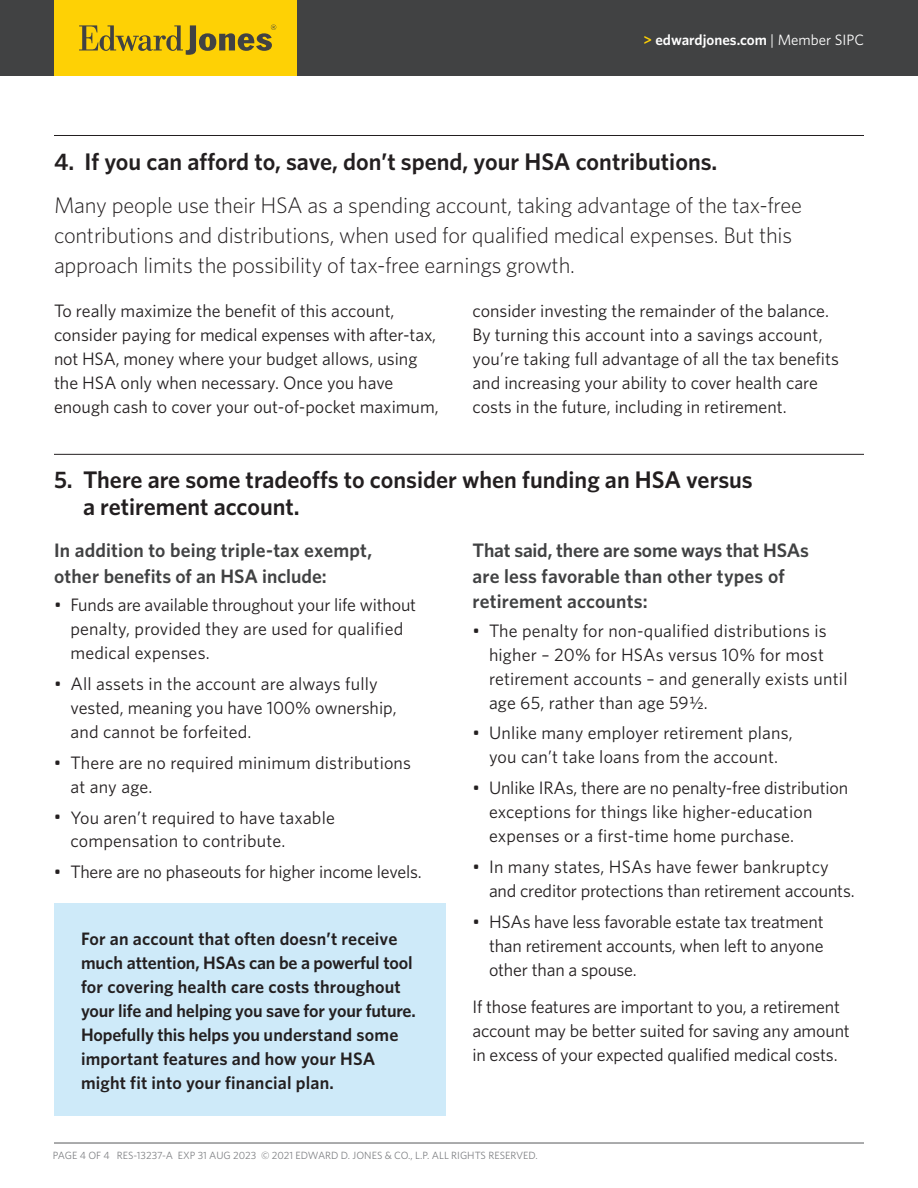
<style>
.page{position:relative;width:918px;height:1188px;background:#fff}
.page>*{position:absolute;margin:0;border:0;box-sizing:border-box;transform-origin:0 0}
.t1{font:600 24px/27px "Whitney";color:#231f20}
.t2{font:300 22.5px/30px "Whitney";letter-spacing:-.01em;color:#231f20}
.t3{font:600 19.5px/25.5px "Whitney";letter-spacing:.005em;color:#414243}
.t4{font:18px/24px "Whitney";color:#231f20}
.t5{font:600 18px/24px "Whitney";letter-spacing:.005em;color:#231f20}
.t6{font:600 15px "Whitney";color:#fff}
.t7{font:10.5px "Whitney";color:#808285}
.s1{color:#fed105}
.s2{font-weight:400}
</style>
<div class="page">
<div style="left:0;top:0;width:918px;height:76px;background:#414243"></div>
<div style="left:54px;top:0;width:243px;height:76px;background:#fed105"></div>
<svg style="left:79px;top:25px;width:197px;height:30px"></svg>
<hr style="left:54px;top:1143px;width:810px;height:1px;background:#57585a">
<hr style="left:54px;top:135px;width:810px;height:1px;background:#231f20">
<hr style="left:54px;top:454px;width:810px;height:1px;background:#231f20">
<div style="left:54px;top:904px;width:392px;height:212px;background:#ceeaf9"></div>
<p class="t6" style="left:644px;top:30px;width:222px"><span class="s1">&gt;</span> edwardjones.com <span class="s2">| Member SIPC</span></p>
<h1 class="t1" style="left:54px;top:147px;width:665px">4. If you can afford to, save, don’t spend, your HSA contributions.</h1>
<h2 class="t2" style="left:54px;top:190px;width:749px">Many people use their HSA as a spending account, taking advantage of the tax-free contributions and distributions, when used for qualified medical expenses. But this approach limits the possibility of tax-free earnings growth.</h2>
<p class="t4" style="left:54px;top:299px;width:386px">To really maximize the benefit of this account, consider paying for medical expenses with after-tax, not HSA, money where your budget allows, using the HSA only when necessary. Once you have enough cash to cover your out-of-pocket maximum,</p>
<p class="t4" style="left:472px;top:299px;width:368px">consider investing the remainder of the balance.<br>By turning this account into a savings account, you’re taking full advantage of all the tax benefits and increasing your ability to cover health care costs in the future, including in retirement.</p>
<h1 class="t1" style="left:83px;top:466px;width:671px;text-indent:-29px">5. There are some tradeoffs to consider when funding an HSA versus a retirement account.</h1>
<p class="t3" style="left:54px;top:537px;width:320px">In addition to being triple-tax exempt, other benefits of an HSA include:</p>
<p class="t4" style="left:71px;top:593px;width:347px;text-indent:-17px">• Funds are available throughout your life without penalty, provided they are used for qualified medical expenses.</p>
<p class="t4" style="left:71px;top:671px;width:328px;text-indent:-17px">• All assets in the account are always fully vested, meaning you have 100% ownership, and cannot be forfeited.</p>
<p class="t4" style="left:71px;top:750px;width:342px;text-indent:-17px">• There are no required minimum distributions at any age.</p>
<p class="t4" style="left:71px;top:805px;width:266px;text-indent:-17px">• You aren’t required to have taxable compensation to contribute.</p>
<p class="t4" style="left:54px;top:860px;width:369px">• There are no phaseouts for higher income levels.</p>
<p class="t3" style="left:472px;top:537px;width:338px">That said, there are some ways that HSAs are less favorable than other types of retirement accounts:</p>
<p class="t4" style="left:489px;top:618px;width:360px;text-indent:-17px">• The penalty for non-qualified distributions is higher – 20% for HSAs versus 10% for most retirement accounts – and generally exists until age 65, rather than age 59½.</p>
<p class="t4" style="left:472px;top:721px;width:322px;text-align:center">• Unlike many employer retirement plans, you can’t take loans from the account.</p>
<p class="t4" style="left:489px;top:776px;width:361px;text-indent:-17px">• Unlike IRAs, there are no penalty-free distribution exceptions for things like higher-education expenses or a first-time home purchase.</p>
<p class="t4" style="left:489px;top:854px;width:367px;text-indent:-17px">• In many states, HSAs have fewer bankruptcy and creditor protections than retirement accounts.</p>
<p class="t4" style="left:489px;top:909px;width:336px;text-align:justify;text-indent:-17px">• HSAs have less favorable estate tax treatment than retirement accounts, when left to anyone other than a spouse.</p>
<p class="t4" style="left:472px;top:995px;width:379px">If those features are important to you, a retirement account may be better suited for saving any amount in excess of your expected qualified medical costs.</p>
<p class="t5" style="left:81px;top:926px;width:336px">For an account that often doesn’t receive much attention, HSAs can be a powerful tool for covering health care costs throughout your life and helping you save for your future.<br>Hopefully this helps you understand some important features and how your HSA might fit into your financial plan.</p>
<p class="t7" style="left:53px;top:1148px;width:486px">PAGE 4 OF 4 RES-13237-A EXP 31 AUG 2023 © 2021 EDWARD D. JONES &amp; CO., L.P. ALL RIGHTS RESERVED.</p>
</div>
